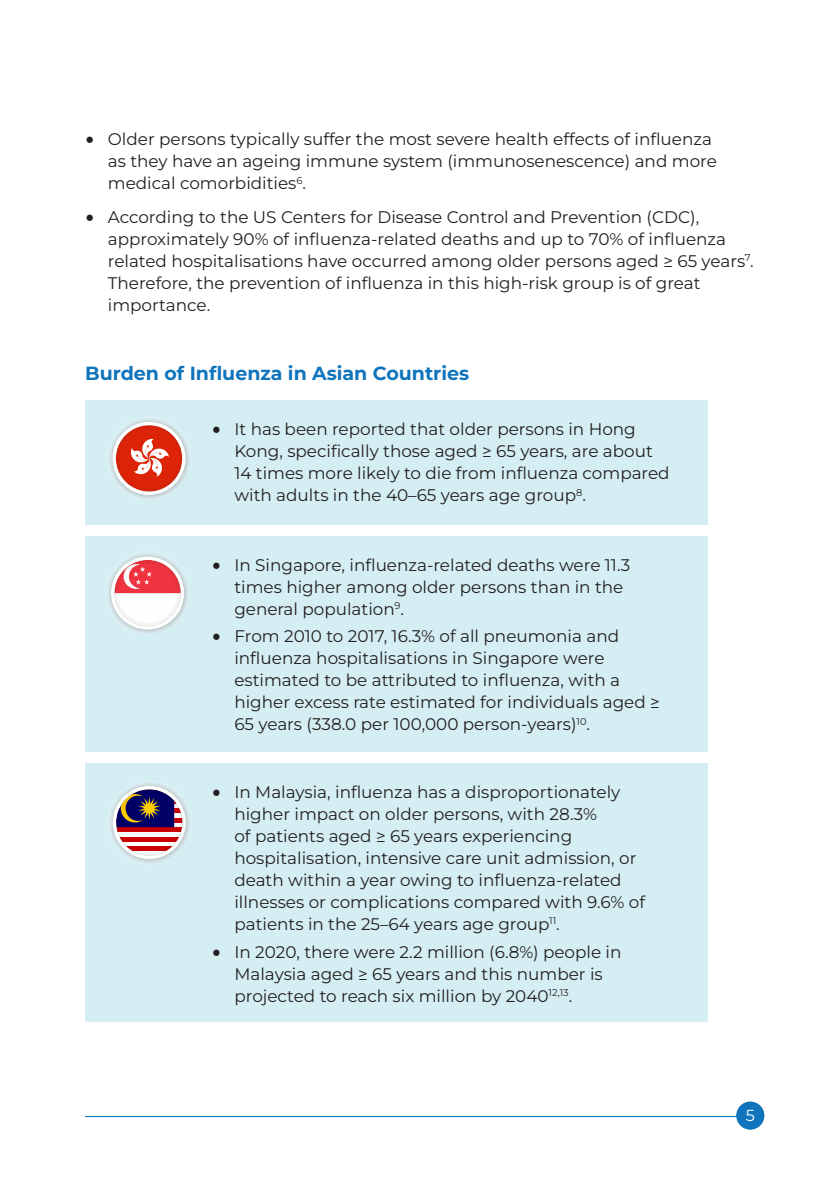
<style>
.page{position:relative;width:840px;height:1191px;background:#fff}
.page>*{position:absolute;margin:0;border:0;box-sizing:border-box;transform-origin:0 0}
.t1{font:700 19px "Montserrat";color:#1074bc}
.t2{font:16.8px/22px "Montserrat";color:#231f20}
.t3{font:16px "Montserrat";color:#fff}
.s1{font-family:"Minion Pro";font-size:24px}
</style>
<div class="page">
<div style="left:85px;top:400px;width:621px;height:125px;background:#d5eef3"></div>
<div style="left:85px;top:536px;width:621px;height:215px;background:#d5eef3"></div>
<div style="left:85px;top:763px;width:621px;height:258px;background:#d5eef3"></div>
<div style="left:736px;top:1101px;width:27px;height:28px;background:#1074bc;border-radius:50%"></div>
<hr style="left:85px;top:1116px;width:652px;height:1px;background:#1074bc">
<svg style="left:107px;top:416px;width:84px;height:83px"></svg>
<svg style="left:112px;top:422px;width:73px;height:73px"></svg>
<svg style="left:106px;top:551px;width:83px;height:83px"></svg>
<svg style="left:111px;top:556px;width:73px;height:73px"></svg>
<svg style="left:107px;top:780px;width:84px;height:84px"></svg>
<svg style="left:113px;top:786px;width:73px;height:73px"></svg>
<p class="t2" style="left:108px;top:128px;width:610px;text-indent:-23px"><span class="s1">•</span> Older persons typically suffer the most severe health effects of influenza as they have an ageing immune system (immunosenescence) and more medical comorbidities<sup>6</sup>.</p>
<p class="t2" style="left:108px;top:205px;width:647px;text-indent:-23px"><span class="s1">•</span> According to the US Centers for Disease Control and Prevention (CDC), approximately 90% of influenza-related deaths and up to 70% of influenza related hospitalisations have occurred among older persons aged ≥ 65 years<sup>7</sup>.<br>Therefore, the prevention of influenza in this high-risk group is of great importance.</p>
<p class="t1" style="left:85px;top:360px;width:385px">Burden of Influenza in Asian Countries</p>
<p class="t2" style="left:234px;top:418px;width:436px;text-indent:-23px"><span class="s1">•</span> It has been reported that older persons in Hong Kong, specifically those aged ≥ 65 years, are about 14 times more likely to die from influenza compared with adults in the 40–65 years age group<sup>8</sup>.</p>
<p class="t2" style="left:234px;top:553px;width:397px;text-indent:-23px"><span class="s1">•</span> In Singapore, influenza-related deaths were 11.3 times higher among older persons than in the general population<sup>9</sup>.</p>
<p class="t2" style="left:234px;top:625px;width:426px;text-indent:-23px"><span class="s1">•</span> From 2010 to 2017, 16.3% of all pneumonia and influenza hospitalisations in Singapore were estimated to be attributed to influenza, with a higher excess rate estimated for individuals aged ≥ 65 years (338.0 per 100,000 person-years)<sup>10</sup>.</p>
<p class="t2" style="left:234px;top:780px;width:412px;text-indent:-23px"><span class="s1">•</span> In Malaysia, influenza has a disproportionately higher impact on older persons, with 28.3%<br>of patients aged ≥ 65 years experiencing hospitalisation, intensive care unit admission, or death within a year owing to influenza-related illnesses or complications compared with 9.6% of patients in the 25–64 years age group<sup>11</sup>.</p>
<p class="t2" style="left:234px;top:940px;width:388px;text-indent:-23px"><span class="s1">•</span> In 2020, there were 2.2 million (6.8%) people in<br>Malaysia aged ≥ 65 years and this number is projected to reach six million by 2040<sup>12,13</sup>.</p>
<p class="t3" style="left:745px;top:1105px;width:11px">5</p>
</div>
